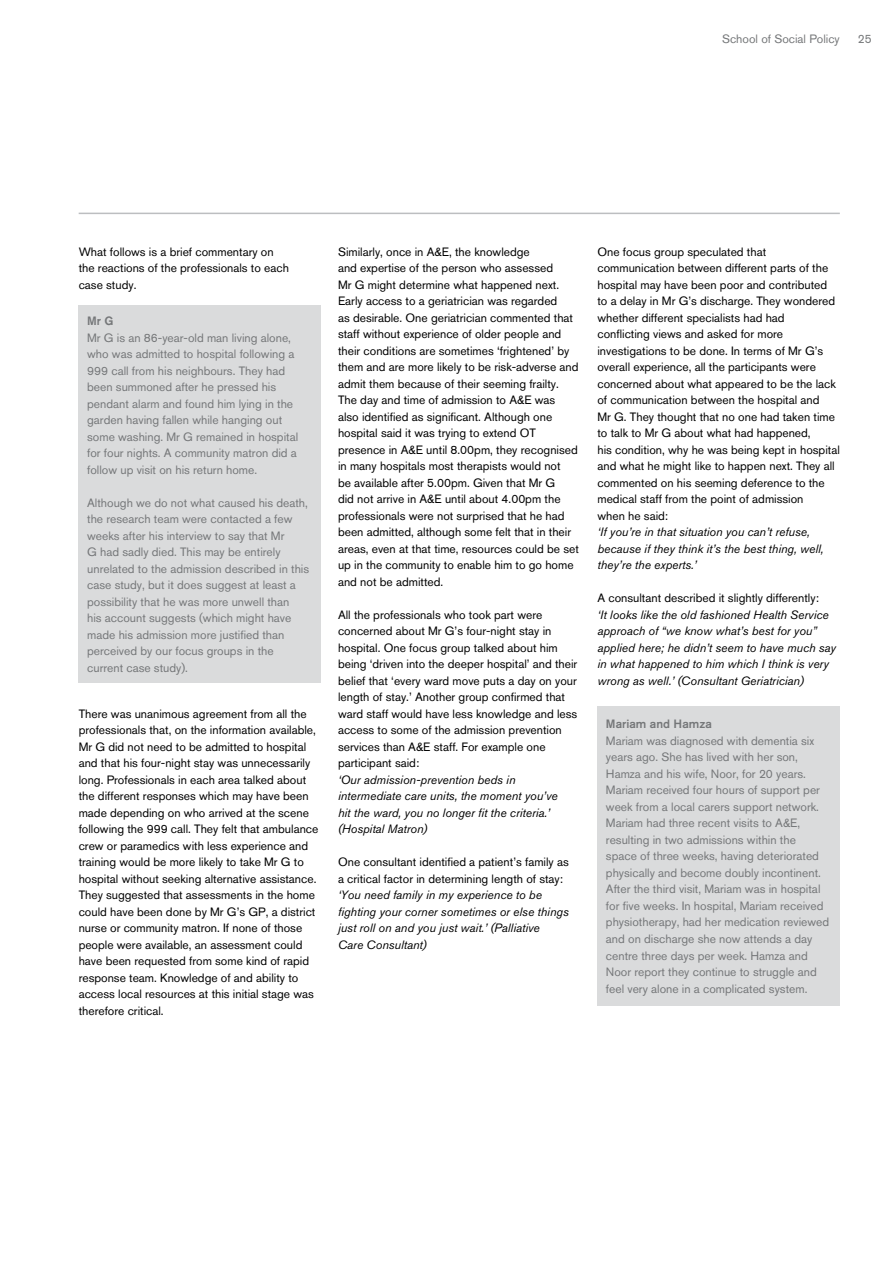
<style>
.page{position:relative;width:893px;height:1263px;background:#fff}
.page>*{position:absolute;margin:0;border:0;box-sizing:border-box;transform-origin:0 0}
.t1{font:12px/16.5px "Akzidenz Grotesk BQ";color:#000}
.t2{font:12px/16.5px "Akzidenz Grotesk BQ";color:#757779}
.t3{font:italic 12px/16.5px "Akzidenz Grotesk BQ";color:#000}
.t4{font:500 12px "Akzidenz Grotesk BQ";color:#757779}
</style>
<div class="page">
<hr style="left:79px;top:213px;width:761px;height:1px;background:#bcbec0">
<div style="left:79px;top:305px;width:242px;height:377px;background:#dadbdc"></div>
<div style="left:597px;top:706px;width:243px;height:300px;background:#dadbdc"></div>
<p class="t2" style="left:722px;top:31px;width:119px">School of Social Policy</p>
<p class="t2" style="left:858px;top:31px;width:15px">25</p>
<p class="t1" style="left:79px;top:243px;width:212px">What follows is a brief commentary on the reactions of the professionals to each case study.</p>
<p class="t4" style="left:87px;top:314px;width:28px">Mr G</p>
<p class="t2" style="left:87px;top:329px;width:212px">Mr G is an 86-year-old man living alone, who was admitted to hospital following a 999 call from his neighbours. They had been summoned after he pressed his pendant alarm and found him lying in the garden having fallen while hanging out some washing. Mr G remained in hospital for four nights. A community matron did a follow up visit on his return home.</p>
<p class="t2" style="left:87px;top:494px;width:224px">Although we do not what caused his death, the research team were contacted a few weeks after his interview to say that Mr<br>G had sadly died. This may be entirely unrelated to the admission described in this case study, but it does suggest at least a possibility that he was more unwell than<br>his account suggests (which might have made his admission more justified than perceived by our focus groups in the current case study).</p>
<p class="t1" style="left:79px;top:705px;width:241px">There was unanimous agreement from all the professionals that, on the information available, Mr G did not need to be admitted to hospital and that his four-night stay was unnecessarily long. Professionals in each area talked about the different responses which may have been made depending on who arrived at the scene following the 999 call. They felt that ambulance crew or paramedics with less experience and training would be more likely to take Mr G to hospital without seeking alternative assistance.<br>They suggested that assessments in the home could have been done by Mr G’s GP, a district nurse or community matron. If none of those people were available, an assessment could have been requested from some kind of rapid response team. Knowledge of and ability to access local resources at this initial stage was therefore critical.</p>
<p class="t1" style="left:338px;top:243px;width:242px">Similarly, once in A&amp;E, the knowledge<br>and expertise of the person who assessed<br>Mr G might determine what happened next.<br>Early access to a geriatrician was regarded<br>as desirable. One geriatrician commented that staff without experience of older people and their conditions are sometimes ‘frightened’ by them and are more likely to be risk-adverse and admit them because of their seeming frailty.<br>The day and time of admission to A&amp;E was also identified as significant. Although one hospital said it was trying to extend OT presence in A&amp;E until 8.00pm, they recognised in many hospitals most therapists would not<br>be available after 5.00pm. Given that Mr G<br>did not arrive in A&amp;E until about 4.00pm the professionals were not surprised that he had been admitted, although some felt that in their areas, even at that time, resources could be set up in the community to enable him to go home and not be admitted.</p>
<p class="t1" style="left:338px;top:606px;width:241px">All the professionals who took part were concerned about Mr G’s four-night stay in hospital. One focus group talked about him being ‘driven into the deeper hospital’ and their belief that ‘every ward move puts a day on your length of stay.’ Another group confirmed that ward staff would have less knowledge and less access to some of the admission prevention services than A&amp;E staff. For example one participant said:</p>
<p class="t3" style="left:338px;top:771px;width:221px">‘Our admission-prevention beds in intermediate care units, the moment you’ve hit the ward, you no longer fit the criteria.’ (Hospital Matron)</p>
<p class="t1" style="left:338px;top:854px;width:232px">One consultant identified a patient’s family as a critical factor in determining length of stay:</p>
<p class="t3" style="left:338px;top:887px;width:232px">‘You need family in my experience to be fighting your corner sometimes or else things just roll on and you just wait.’ (Palliative<br>Care Consultant)</p>
<p class="t1" style="left:597px;top:243px;width:244px">One focus group speculated that communication between different parts of the hospital may have been poor and contributed to a delay in Mr G’s discharge. They wondered whether different specialists had had conflicting views and asked for more investigations to be done. In terms of Mr G’s overall experience, all the participants were concerned about what appeared to be the lack of communication between the hospital and<br>Mr G. They thought that no one had taken time to talk to Mr G about what had happened,<br>his condition, why he was being kept in hospital and what he might like to happen next. They all commented on his seeming deference to the medical staff from the point of admission<br>when he said:</p>
<p class="t3" style="left:597px;top:524px;width:228px">‘If you’re in that situation you can’t refuse, because if they think it’s the best thing, well, they’re the experts.’</p>
<p class="t1" style="left:597px;top:590px;width:223px">A consultant described it slightly differently:</p>
<p class="t3" style="left:597px;top:606px;width:240px">‘It looks like the old fashioned Health Service approach of “we know what’s best for you” applied here; he didn’t seem to have much say in what happened to him which I think is very wrong as well.’ (Consultant Geriatrician)</p>
<p class="t4" style="left:606px;top:717px;width:107px">Mariam and Hamza</p>
<p class="t2" style="left:606px;top:732px;width:225px">Mariam was diagnosed with dementia six years ago. She has lived with her son, Hamza and his wife, Noor, for 20 years.<br>Mariam received four hours of support per week from a local carers support network.<br>Mariam had three recent visits to A&amp;E, resulting in two admissions within the space of three weeks, having deteriorated physically and become doubly incontinent.<br>After the third visit, Mariam was in hospital for five weeks. In hospital, Mariam received physiotherapy, had her medication reviewed and on discharge she now attends a day centre three days per week. Hamza and Noor report they continue to struggle and feel very alone in a complicated system.</p>
</div>
